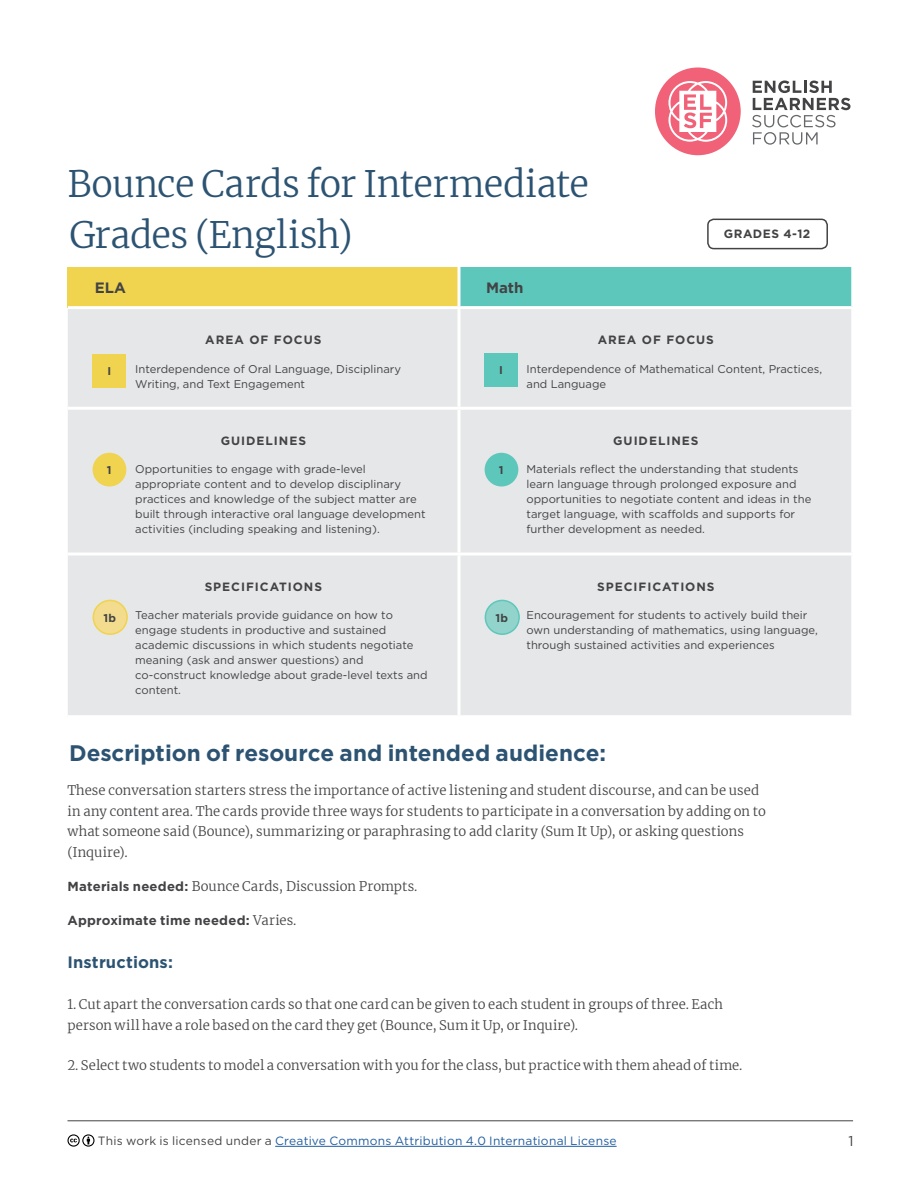
<style>
.page{position:relative;width:918px;height:1188px;background:#fff}
.page>*{position:absolute;margin:0;border:0;box-sizing:border-box;transform-origin:0 0}
.t1{font:300 36px/51px "Merriweather";letter-spacing:-.015em;color:#2c5372}
.t2{font:700 22.5px "Gotham";color:#2c5372}
.t3{font:700 16.5px "Gotham";letter-spacing:.01em;color:#2c5372}
.t4{font:700 15px "Gotham";color:#434345}
.t5{font:14.25px "Gotham";color:#434345}
.t6{font:300 13.2px/20.5px "Merriweather";letter-spacing:.005em;color:#434345}
.t7{font:700 13.2px "Gotham";letter-spacing:.015em;color:#434345}
.t8{font:12px "Gotham";letter-spacing:.02em;color:#215e9e}
.t9{font:700 12px "Gotham";letter-spacing:.08em;color:#434345}
.t10{font:700 12px "Gotham";letter-spacing:.04em;color:#434345}
.t11{font:11.25px/15px "Gotham";color:#434345}
.t12{font:700 11.25px "Gotham";color:#434345}
.s1{font-family:"Gotham";font-weight:700}
.s2{font-family:"Merriweather";font-weight:300}
.s3{color:#434345}
</style>
<div class="page">
<svg style="left:655px;top:68px;width:86px;height:87px"></svg>
<svg style="left:752px;top:80px;width:99px;height:65px"></svg>
<hr style="left:68px;top:1121px;width:785px;height:1px;background:#434345">
<hr style="left:275px;top:1146px;width:342px;height:1px;background:#215e9e">
<svg style="left:68px;top:1134px;width:26px;height:13px"></svg>
<div style="left:707px;top:219px;width:121px;height:30px;border:2px solid #434345;border-radius:6px"></div>
<div style="left:68px;top:267px;width:391px;height:41px;background:#f0d34f"></div>
<div style="left:459px;top:267px;width:394px;height:41px;background:#5ec7bb"></div>
<div style="left:68px;top:309px;width:783px;height:406px;background:#e6e7e8"></div>
<hr style="left:68px;top:407px;width:391px;height:3px;background:#fff">
<hr style="left:68px;top:553px;width:391px;height:3px;background:#fff">
<hr style="left:459px;top:553px;width:395px;height:3px;background:#fff">
<hr style="left:459px;top:407px;width:395px;height:3px;background:#fff">
<hr style="left:458px;top:309px;width:2px;height:98px;background:#fff">
<hr style="left:458px;top:410px;width:2px;height:143px;background:#fff">
<hr style="left:458px;top:556px;width:2px;height:159px;background:#fff">
<hr style="left:851px;top:267px;width:3px;height:39px;background:#fff">
<hr style="left:459px;top:306px;width:395px;height:3px;background:#fff">
<hr style="left:458px;top:267px;width:2px;height:39px;background:#fff">
<hr style="left:68px;top:306px;width:391px;height:3px;background:#fff">
<div style="left:93px;top:600px;width:34px;height:34px;background:#f3dc8d;border-radius:50%"></div>
<div style="left:93px;top:600px;width:35px;height:35px;border:2px solid #f0d34f;border-radius:50%"></div>
<div style="left:485px;top:453px;width:33px;height:34px;background:#5ec7bb;border-radius:50%"></div>
<div style="left:485px;top:600px;width:34px;height:34px;background:#92d4cb;border-radius:50%"></div>
<div style="left:485px;top:600px;width:35px;height:35px;border:2px solid #5ec7bb;border-radius:50%"></div>
<div style="left:93px;top:453px;width:33px;height:34px;background:#f0d34f;border-radius:50%"></div>
<div style="left:93px;top:354px;width:33px;height:34px;background:#f0d34f"></div>
<div style="left:484px;top:353px;width:34px;height:34px;background:#5ec7bb"></div>
<h1 class="t1" style="left:68px;top:158px;width:523px">Bounce Cards for Intermediate<br>Grades (English)</h1>
<h3 class="t4" style="left:95px;top:278px;width:33px">ELA</h3>
<h3 class="t4" style="left:486px;top:278px;width:39px">Math</h3>
<p class="t10" style="left:724px;top:226px;width:88px">GRADES 4-12</p>
<p class="t9" style="left:205px;top:332px;width:118px">AREA OF FOCUS</p>
<p class="t11" style="left:135px;top:361px;width:267px">Interdependence of Oral Language, Disciplinary<br>Writing, and Text Engagement</p>
<p class="t12" style="left:108px;top:364px;width:5px">I</p>
<p class="t12" style="left:499px;top:363px;width:5px">I</p>
<p class="t12" style="left:107px;top:463px;width:6px">1</p>
<p class="t12" style="left:104px;top:610px;width:14px">1b</p>
<p class="t9" style="left:221px;top:433px;width:87px">GUIDELINES</p>
<p class="t11" style="left:135px;top:462px;width:292px">Opportunities to engage with grade-level appropriate content and to develop disciplinary practices and knowledge of the subject matter are built through interactive oral language development activities (including speaking and listening).</p>
<p class="t9" style="left:205px;top:578px;width:119px">SPECIFICATIONS</p>
<p class="t11" style="left:135px;top:607px;width:294px">Teacher materials provide guidance on how to engage students in productive and sustained academic discussions in which students negotiate meaning (ask and answer questions) and co-construct knowledge about grade-level texts and content.</p>
<p class="t12" style="left:499px;top:463px;width:6px">1</p>
<p class="t12" style="left:496px;top:610px;width:14px">1b</p>
<p class="t9" style="left:598px;top:332px;width:118px">AREA OF FOCUS</p>
<p class="t11" style="left:526px;top:361px;width:297px">Interdependence of Mathematical Content, Practices, and Language</p>
<p class="t9" style="left:613px;top:433px;width:87px">GUIDELINES</p>
<p class="t11" style="left:526px;top:462px;width:286px">Materials reflect the understanding that students learn language through prolonged exposure and opportunities to negotiate content and ideas in the target language, with scaffolds and supports for further development as needed.</p>
<p class="t9" style="left:597px;top:578px;width:119px">SPECIFICATIONS</p>
<p class="t11" style="left:526px;top:607px;width:293px">Encouragement for students to actively build their own understanding of mathematics, using language, through sustained activities and experiences</p>
<h2 class="t2" style="left:69px;top:738px;width:539px">Description of resource and intended audience:</h2>
<p class="t6" style="left:68px;top:780px;width:700px">These conversation starters stress the importance of active listening and student discourse, and can be used in any content area. The cards provide three ways for students to participate in a conversation by adding on to what someone said (Bounce), summarizing or paraphrasing to add clarity (Sum It Up), or asking questions (Inquire).</p>
<p class="t6" style="left:68px;top:876px;width:351px"><span class="s1">Materials needed:</span> Bounce Cards, Discussion Prompts.</p>
<p class="t7" style="left:68px;top:912px;width:230px">Approximate time needed: <span class="s2">Varies.</span></p>
<h3 class="t3" style="left:68px;top:951px;width:107px">Instructions:</h3>
<p class="t6" style="left:68px;top:993px;width:657px">1. Cut apart the conversation cards so that one card can be given to each student in groups of three. Each person will have a role based on the card they get (Bounce, Sum it Up, or Inquire).</p>
<p class="t6" style="left:68px;top:1055px;width:676px">2. Select two students to model a conversation with you for the class, but practice with them ahead of time.</p>
<p class="t8" style="left:98px;top:1133px;width:520px"><span class="s3">This work is licensed under a</span> Creative Commons Attribution 4.0 International License</p>
<p class="t5" style="left:849px;top:1132px;width:7px">1</p>
</div>
